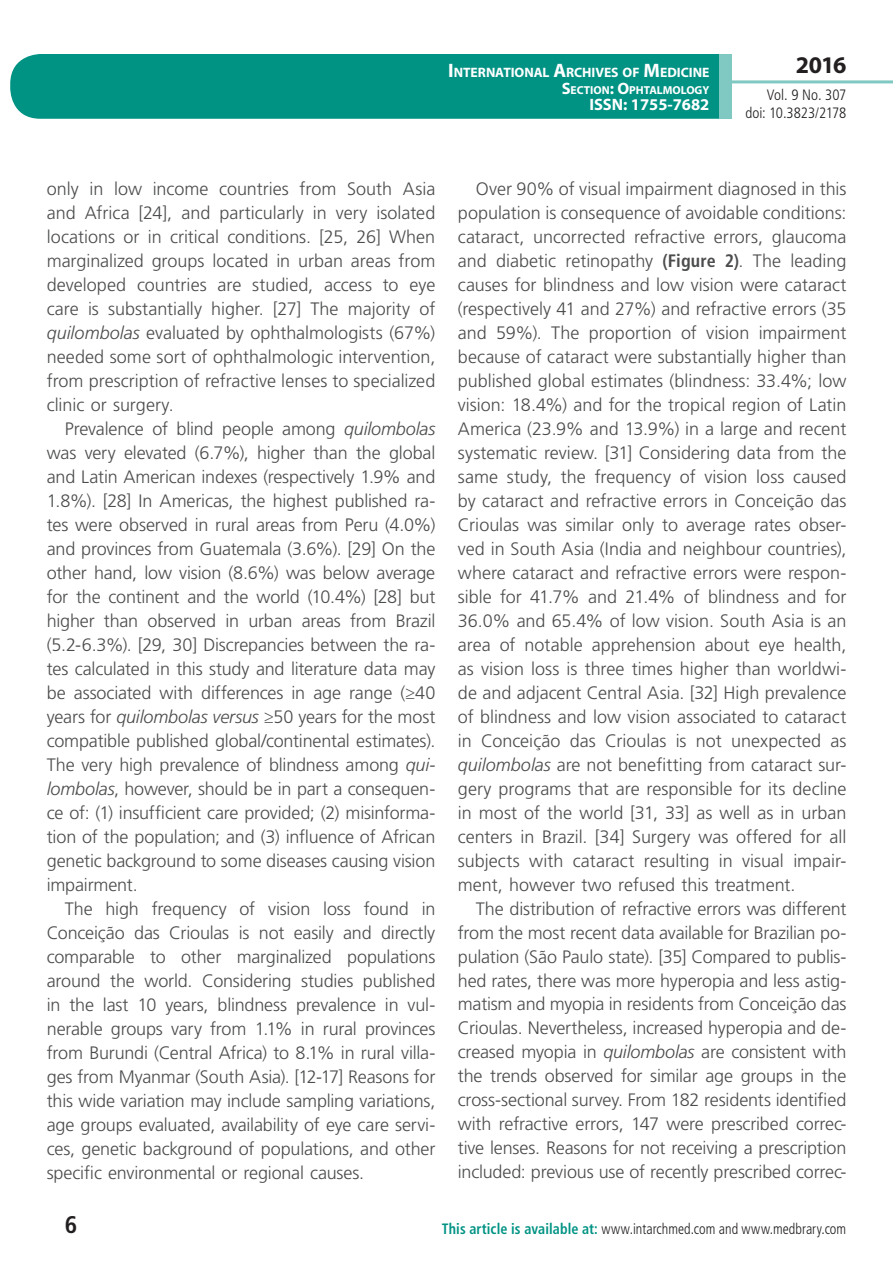
<style>
.page{position:relative;width:893px;height:1263px;background:#fff}
.page>*{position:absolute;margin:0;border:0;box-sizing:border-box;transform-origin:0 0}
.t1{font:700 24px "Myriad Pro";color:#231f20}
.t2{font:700 condensed 24px "Frutiger LT Std";color:#231f20}
.t3{font:300 18px/24px "Frutiger LT Std";letter-spacing:-.005em;color:#4b4c4d;text-align:justify}
.t4{font:700 16.5px "Myriad Pro";color:#fff}
.t5{font:300 condensed 15px "Frutiger LT Std";color:#231f20;scale:.94 1}
.t6{font:300 condensed 15px/18px "Frutiger LT Std";color:#231f20;text-align:right}
.t7{font:700 13.65px "Myriad Pro";letter-spacing:-.005em;color:#fff}
.t8{font:700 11.55px "Myriad Pro";color:#fff}
.s1{font-size:19.5px}
.s2{font-size:16.5px}
.s3{font-style:italic}
.s4{font-weight:700;font-stretch:condensed}
.s5{font-weight:700;color:#009384}
</style>
<div class="page">
<div style="left:10px;top:54px;width:775px;height:65px;background:#009384;border-radius:30px"></div>
<div style="left:732px;top:0;width:161px;height:157px;background:#fff"></div>
<hr style="left:730px;top:80px;width:163px;height:3px;background:#80c9c2">
<div style="left:719px;top:54px;width:13px;height:65px;background:#80c9c2"></div>
<p class="t7" style="left:448px;top:64px;width:263px"><span class="s1">I</span>NTERNATIONAL <span class="s1">A</span>RCHIVES OF <span class="s1">M</span>EDICINE</p>
<p class="t8" style="left:562px;top:82px;width:149px"><span class="s2">S</span>ECTION<span class="s2">: O</span>PHTALMOLOGY</p>
<p class="t4" style="left:589px;top:94px;width:122px">ISSN: 1755-7682</p>
<h1 class="t1" style="left:796px;top:49px;width:52px">2016</h1>
<p class="t6" style="left:745px;top:86px;width:103px">Vol. 9 No. 307 doi: 10.3823/2178</p>
<p class="t3" style="left:47px;top:177px;width:390px">only in low income countries from South Asia and Africa [24], and particularly in very isolated locations or in critical conditions. [25, 26] When marginalized groups located in urban areas from developed countries are studied, access to eye care is substantially higher. [27] The majority of <span class="s3">quilombolas</span> evaluated by ophthalmologists (67%) needed some sort of ophthalmologic intervention, from prescription of refractive lenses to specialized clinic or surgery.</p>
<p class="t3" style="left:47px;top:417px;width:390px;text-indent:18px">Prevalence of blind people among <span class="s3">quilombolas </span>was very elevated (6.7%), higher than the global and Latin American indexes (respectively 1.9% and 1.8%). [28] In Americas, the highest published ra&shy;tes were observed in rural areas from Peru (4.0%) and provinces from Guatemala (3.6%). [29] On the other hand, low vision (8.6%) was below average for the continent and the world (10.4%) [28] but higher than observed in urban areas from Brazil (5.2-6.3%). [29, 30] Discrepancies between the ra&shy;tes calculated in this study and literature data may be associated with differences in age range (≥40 years for <span class="s3">quilombolas versus</span> ≥50 years for the most compatible published global/continental estimates).<br>The very high prevalence of blindness among <span class="s3">qui&shy;lombolas</span>, however, should be in part a consequen&shy;ce of: (1) insufficient care provided; (2) misinforma&shy;tion of the population; and (3) influence of African genetic background to some diseases causing vision impairment.</p>
<p class="t3" style="left:47px;top:897px;width:390px;text-indent:18px">The high frequency of vision loss found in Conceição das Crioulas is not easily and directly comparable to other marginalized populations around the world. Considering studies published in the last 10 years, blindness prevalence in vul&shy;nerable groups vary from 1.1% in rural provinces from Burundi (Central Africa) to 8.1% in rural villa&shy;ges from Myanmar (South Asia). [12-17] Reasons for this wide variation may include sampling variations, age groups evaluated, availability of eye care servi&shy;ces, genetic background of populations, and other specific environmental or regional causes.</p>
<p class="t3" style="left:458px;top:177px;width:390px;text-indent:18px">Over 90% of visual impairment diagnosed in this population is consequence of avoidable conditions: cataract, uncorrected refractive errors, glaucoma and diabetic retinopathy <span class="s4">(Figure 2)</span>. The leading causes for blindness and low vision were cataract (respectively 41 and 27%) and refractive errors (35 and 59%). The proportion of vision impairment because of cataract were substantially higher than published global estimates (blindness: 33.4%; low vision: 18.4%) and for the tropical region of Latin America (23.9% and 13.9%) in a large and recent systematic review. [31] Considering data from the same study, the frequency of vision loss caused by cataract and refractive errors in Conceição das Crioulas was similar only to average rates obser&shy;ved in South Asia (India and neighbour countries), where cataract and refractive errors were respon&shy;sible for 41.7% and 21.4% of blindness and for 36.0% and 65.4% of low vision. South Asia is an area of notable apprehension about eye health, as vision loss is three times higher than worldwi&shy;de and adjacent Central Asia. [32] High prevalence of blindness and low vision associated to cataract in Conceição das Crioulas is not unexpected as <span class="s3">quilombolas</span> are not benefitting from cataract sur&shy;gery programs that are responsible for its decline in most of the world [31, 33] as well as in urban centers in Brazil. [34] Surgery was offered for all subjects with cataract resulting in visual impair&shy;ment, however two refused this treatment.</p>
<p class="t3" style="left:458px;top:896px;width:390px;text-indent:18px">The distribution of refractive errors was different from the most recent data available for Brazilian po&shy;pulation (São Paulo state). [35] Compared to publis&shy;hed rates, there was more hyperopia and less astig&shy;matism and myopia in residents from Conceição das Crioulas. Nevertheless, increased hyperopia and de&shy;creased myopia in <span class="s3">quilombolas</span> are consistent with the trends observed for similar age groups in the cross-sectional survey. From 182 residents identified with refractive errors, 147 were prescribed correc&shy;tive lenses. Reasons for not receiving a prescription included: previous use of recently prescribed correc-</p>
<h1 class="t2" style="left:65px;top:1210px;width:14px">6</h1>
<p class="t5" style="left:442px;top:1220px;width:432px"><span class="s5">This article is available at:</span> www.intarchmed.com and www.medbrary.com</p>
</div>
